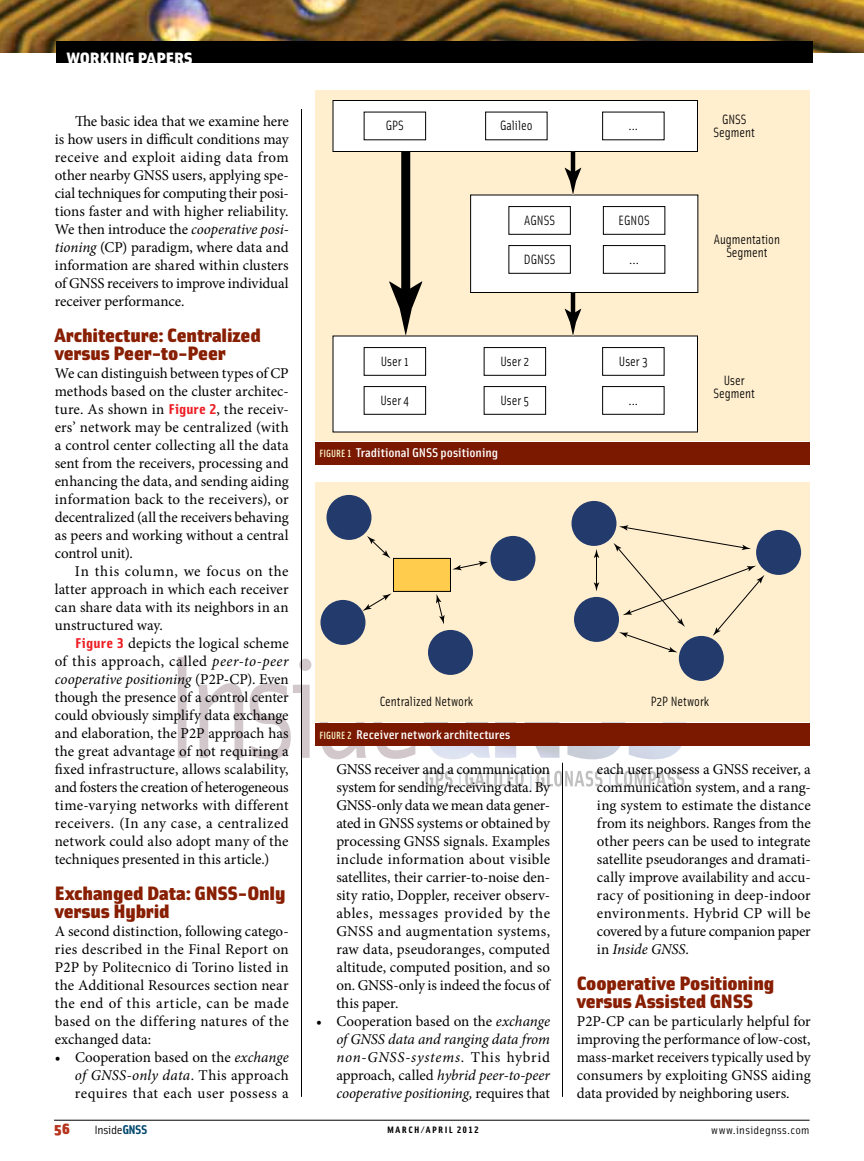
<style>
.page{position:relative;width:864px;height:1161px;background:#fff}
.page>*{position:absolute;margin:0;border:0;box-sizing:border-box;transform-origin:0 0}
.t1{font:19.5px/18px "Solex Black Lining";letter-spacing:-.01em;color:#881e02;scale:1.15 1}
.t2{font:16.5px "Solex Black Lining";color:#fff;scale:1.15 1}
.t3{font:15px/18px "Minion Pro";color:#000;text-align:justify}
.t4{font:italic 15px/18px "Minion Pro";letter-spacing:-.005em;color:#000;text-align:justify}
.t5{font:900 15px "Solex";color:#b6351e;scale:1.15 1}
.t6{font:13.5px/13.5px "Solex";color:#000;text-align:center}
.t7{font:500 12.75px "Solex";color:#fff;scale:1.15 1}
.t8{font:12px "Solex";letter-spacing:-.025em;color:#000;scale:1.15 1}
.t9{font:11.25px "Solex";letter-spacing:.025em;color:#000;scale:1.15 1}
.t10{font:9.3px "Solex Bold Lining";letter-spacing:.125em;color:#000;scale:1.15 1}
.s1{font-style:italic}
.s2{font-family:"Solex Bold Lining";font-size:14.25px;color:#ed1d24}
.s3{font-family:"Solex Medium Lining";font-weight:400;font-size:10.5px;color:#fcf9cf}
.s4{font-style:normal}
.s5{font-weight:700;font-size:12.75px;color:#00496e}
</style>
<div class="page">
<hr style="left:54px;top:1120px;width:756px;height:1px;background:#000">
<svg style="left:178px;top:657px;width:239px;height:102px"></svg>
<img style="left:423px;top:722px;width:264px;height:37px">
<svg style="left:609px;top:770px;width:75px;height:22px"></svg>
<svg style="left:537px;top:771px;width:66px;height:16px"></svg>
<hr style="left:530px;top:770px;width:2px;height:22px;background:#7e9dbe">
<svg style="left:459px;top:770px;width:65px;height:22px"></svg>
<svg style="left:425px;top:771px;width:28px;height:16px"></svg>
<img style="left:0;top:0;width:864px;height:52px">
<div style="left:56px;top:41px;width:757px;height:22px;background:#000"></div>
<div style="left:315px;top:442px;width:495px;height:23px;background:#7a1800"></div>
<div style="left:315px;top:90px;width:495px;height:351px;background:#ffefcf"></div>
<div style="left:333px;top:100px;width:365px;height:52px;background:#fff;border:1px solid #000"></div>
<div style="left:333px;top:336px;width:365px;height:96px;background:#fff"></div>
<div style="left:364px;top:347px;width:62px;height:29px;background:#fff;border:1px solid #000"></div>
<div style="left:484px;top:347px;width:62px;height:29px;background:#fff;border:1px solid #000"></div>
<div style="left:602px;top:347px;width:62px;height:29px;background:#fff;border:1px solid #000"></div>
<div style="left:364px;top:386px;width:62px;height:29px;background:#fff;border:1px solid #000"></div>
<div style="left:484px;top:386px;width:62px;height:29px;background:#fff;border:1px solid #000"></div>
<div style="left:602px;top:386px;width:62px;height:29px;background:#fff;border:1px solid #000"></div>
<div style="left:470px;top:195px;width:228px;height:98px;background:#fff;border:1px solid #000"></div>
<div style="left:508px;top:206px;width:63px;height:29px;background:#fff;border:1px solid #000"></div>
<div style="left:603px;top:206px;width:62px;height:29px;background:#fff;border:1px solid #000"></div>
<div style="left:508px;top:245px;width:63px;height:29px;background:#fff;border:1px solid #000"></div>
<div style="left:603px;top:245px;width:62px;height:29px;background:#fff;border:1px solid #000"></div>
<div style="left:401px;top:152px;width:9px;height:147px;background:#000"></div>
<svg style="left:389px;top:281px;width:33px;height:55px"></svg>
<hr style="left:571px;top:152px;width:4px;height:25px;background:#000">
<svg style="left:565px;top:168px;width:16px;height:27px"></svg>
<hr style="left:571px;top:292px;width:4px;height:26px;background:#000">
<svg style="left:565px;top:309px;width:16px;height:27px"></svg>
<div style="left:315px;top:724px;width:495px;height:22px;background:#7a1800"></div>
<div style="left:315px;top:482px;width:495px;height:240px;background:#ffefcf"></div>
<div style="left:393px;top:558px;width:58px;height:34px;background:#ffcc4e;border:1px solid #000"></div>
<div style="left:326px;top:495px;width:45px;height:45px;background:#233b6c;border-radius:50%"></div>
<div style="left:320px;top:600px;width:45px;height:45px;background:#233b6c;border-radius:50%"></div>
<div style="left:428px;top:630px;width:45px;height:45px;background:#233b6c;border-radius:50%"></div>
<div style="left:490px;top:536px;width:46px;height:45px;background:#233b6c;border-radius:50%"></div>
<div style="left:572px;top:501px;width:44px;height:45px;background:#233b6c;border-radius:50%"></div>
<div style="left:756px;top:530px;width:45px;height:45px;background:#233b6c;border-radius:50%"></div>
<div style="left:679px;top:636px;width:45px;height:45px;background:#233b6c;border-radius:50%"></div>
<div style="left:574px;top:597px;width:45px;height:45px;background:#233b6c;border-radius:50%"></div>
<svg style="left:367px;top:536px;width:23px;height:22px"></svg>
<svg style="left:362px;top:593px;width:30px;height:18px"></svg>
<svg style="left:436px;top:594px;width:9px;height:30px"></svg>
<svg style="left:452px;top:561px;width:36px;height:9px"></svg>
<hr style="left:596px;top:555px;width:1px;height:30px;background:#000">
<svg style="left:594px;top:549px;width:5px;height:9px"></svg>
<svg style="left:594px;top:582px;width:5px;height:9px"></svg>
<svg style="left:614px;top:525px;width:151px;height:127px"></svg>
<hr style="left:301px;top:109px;width:1px;height:988px;background:#000">
<hr style="left:562px;top:763px;width:1px;height:334px;background:#000">
<p class="t2" style="left:67px;top:46px;width:111px">working papers</p>
<p class="t3" style="left:55px;top:112px;width:236px;text-indent:20px">The basic idea that we examine here is how users in difficult conditions may receive and exploit aiding data from other nearby GNSS users, applying spe&shy;cial techniques for computing their posi&shy;tions faster and with higher reliability.<br>We then introduce the <span class="s1">cooperative posi&shy;tioning</span> (CP) paradigm, where data and information are shared within clusters of GNSS receivers to improve individual receiver performance.</p>
<h1 class="t1" style="left:55px;top:325px;width:181px">Architecture: Centralized versus Peer-to-Peer</h1>
<p class="t3" style="left:55px;top:364px;width:236px">We can distinguish between types of CP methods based on the cluster architec&shy;ture. As shown in <span class="s2">Figure 2</span>, the receiv&shy;ers’ network may be centralized (with a control center collecting all the data sent from the receivers, processing and enhancing the data, and sending aiding information back to the receivers), or decentralized (all the receivers behaving as peers and working without a central control unit).</p>
<p class="t3" style="left:55px;top:562px;width:235px;text-indent:20px">In this column, we focus on the latter approach in which each receiver can share data with its neighbors in an unstructured way.</p>
<p class="t3" style="left:55px;top:634px;width:236px;text-indent:20px"><span class="s2">Figure 3</span> depicts the logical scheme of this approach, called <span class="s1">peer-to-peer cooperative positioning</span> (P2P-CP). Even though the presence of a control center could obviously simplify data exchange and elaboration, the P2P approach has the great advantage of not requiring a fixed infrastructure, allows scalability, and fosters the creation of heterogeneous time-varying networks with different receivers. (In any case, a centralized network could also adopt many of the techniques presented in this article.)</p>
<h1 class="t1" style="left:55px;top:883px;width:132px">Exchanged Data: GNSS</h1>
<h1 class="t1" style="left:238px;top:883px;width:43px">-Only</h1>
<h1 class="t1" style="left:55px;top:901px;width:101px">versus Hybrid</h1>
<p class="t3" style="left:55px;top:922px;width:236px">A second distinction, following catego&shy;ries described in the Final Report on P2P by Politecnico di Torino listed in the Additional Resources section near the end of this article, can be made based on the differing natures of the exchanged data:</p>
<p class="t3" style="left:75px;top:1048px;width:215px;text-indent:-20px">• Cooperation based on the <span class="s1">exchange of GNSS-only data</span>. This approach requires that each user possess a</p>
<p class="t6" style="left:386px;top:118px;width:19px">GPS</p>
<p class="t6" style="left:500px;top:118px;width:34px">Galileo</p>
<p class="t6" style="left:629px;top:118px;width:11px">...</p>
<p class="t6" style="left:524px;top:213px;width:32px">AGNSS</p>
<p class="t6" style="left:619px;top:213px;width:33px">EGNOS</p>
<p class="t6" style="left:524px;top:252px;width:33px">DGNSS</p>
<p class="t6" style="left:629px;top:252px;width:11px">...</p>
<p class="t6" style="left:381px;top:354px;width:30px">User 1</p>
<p class="t6" style="left:500px;top:354px;width:30px">User 2</p>
<p class="t6" style="left:619px;top:354px;width:30px">User 3</p>
<p class="t6" style="left:380px;top:393px;width:30px">User 4</p>
<p class="t6" style="left:500px;top:393px;width:30px">User 5</p>
<p class="t6" style="left:629px;top:393px;width:11px">...</p>
<p class="t7" style="left:320px;top:445px;width:157px"><span class="s3">FIGURE 1</span> Traditional GNSS positioning</p>
<p class="t6" style="left:714px;top:112px;width:43px">GNSS<br>Segment</p>
<p class="t6" style="left:714px;top:232px;width:68px">Augmentation<br>Segment</p>
<p class="t6" style="left:714px;top:373px;width:43px">User<br>Segment</p>
<p class="t6" style="left:380px;top:695px;width:95px">Centralized Network</p>
<p class="t6" style="left:651px;top:695px;width:60px">P2P Network</p>
<p class="t7" style="left:320px;top:726px;width:167px"><span class="s3">FIGURE 2</span> Receiver network architectures</p>
<p class="t3" style="left:336px;top:760px;width:215px">GNSS receiver and a communication system for sending/receiving data. By GNSS-only data we mean data gener&shy;ated in GNSS systems or obtained by processing GNSS signals. Examples include information about visible satellites, their carrier-to-noise den&shy;sity ratio, Doppler, receiver observ&shy;ables, messages provided by the GNSS and augmentation systems, raw data, pseudoranges, computed altitude, computed position, and so on. GNSS-only is indeed the focus of this paper.</p>
<p class="t4" style="left:336px;top:1012px;width:215px;text-indent:-20px"><span class="s4">• Cooperation based on the</span> exchange of GNSS data and ranging data from non-GNSS-systems<span class="s4">. This hybrid approach, called</span> hybrid peer-to-peer cooperative positioning, <span class="s4">requires that</span></p>
<p class="t3" style="left:597px;top:760px;width:215px">each user possess a GNSS receiver, a communication system, and a rang&shy;ing system to estimate the distance from its neighbors. Ranges from the other peers can be used to integrate satellite pseudoranges and dramati&shy;cally improve availability and accu&shy;racy of positioning in deep-indoor environments. Hybrid CP will be covered by a future companion paper in <span class="s1">Inside GNSS</span>.</p>
<h1 class="t1" style="left:577px;top:973px;width:173px">Cooperative Positioning versus Assisted GNSS</h1>
<p class="t3" style="left:577px;top:1012px;width:236px">P2P-CP can be particularly helpful for improving the performance of low-cost, mass-market receivers typically used by consumers by exploiting GNSS aiding data provided by neighboring users.</p>
<p class="t5" style="left:54px;top:1119px;width:15px">56</p>
<p class="t8" style="left:95px;top:1122px;width:47px">Inside<span class="s5">GNSS</span></p>
<p class="t10" style="left:387px;top:1124px;width:81px">March/april 2012</p>
<p class="t9" style="left:711px;top:1123px;width:87px">www.insidegnss.com</p>
</div>
